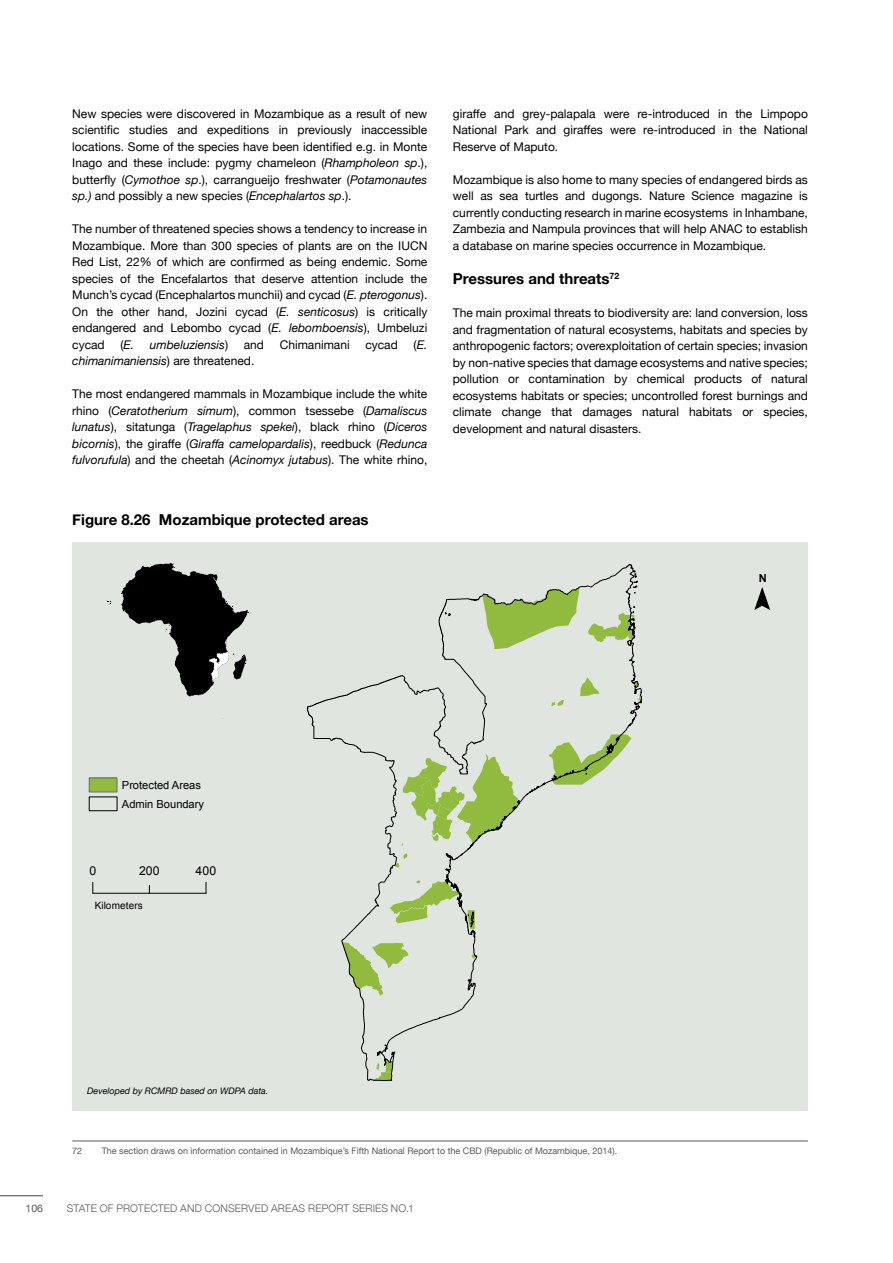
<style>
.page{position:relative;width:893px;height:1263px;background:#fff}
.page>*{position:absolute;margin:0;border:0;box-sizing:border-box;transform-origin:0 0}
.t1{font:700 15px "Helvetica Neue";color:#000}
.t2{font:12.3px "Arial";letter-spacing:.01em;color:#000}
.t3{font:12px/16.5px "Helvetica Neue";color:#000;text-align:justify}
.t4{font:italic 12px "Helvetica Neue";color:#000}
.t5{font:11.1px/18.9px "Arial";color:#000}
.t6{font:700 11.1px "Arial";color:#000}
.t7{font:300 10.5px "Helvetica Neue";letter-spacing:.015em;color:#58595b}
.t8{font:10.5px "Helvetica Neue";color:#58595b}
.t9{font:10.05px "Arial";color:#000}
.t10{font:9px "Helvetica Neue";color:#58595b}
.t11{font:italic 9px "Helvetica Neue";color:#000}
.s1{font-style:italic}
.s2{font-style:normal}
</style>
<div class="page">
<hr style="left:0;top:1195px;width:43px;height:1px;background:#58595b">
<div style="left:72px;top:542px;width:736px;height:569px;background:#e0e5e0"></div>
<svg style="left:754px;top:587px;width:16px;height:23px"></svg>
<svg style="left:307px;top:564px;width:335px;height:517px"></svg>
<svg style="left:121px;top:563px;width:128px;height:133px"></svg>
<hr style="left:93px;top:893px;width:113px;height:1px;background:#000">
<div style="left:89px;top:778px;width:28px;height:14px;background:#91bb3e"></div>
<div style="left:89px;top:778px;width:28px;height:14px;border:1px solid #6e6e6e"></div>
<div style="left:89px;top:797px;width:28px;height:14px;border:1px solid #000"></div>
<hr style="left:72px;top:1140px;width:736px;height:1px;background:#58595b">
<p class="t3" style="left:72px;top:106px;width:357px">New species were discovered in Mozambique as a result of new scientific studies and expeditions in previously inaccessible locations. Some of the species have been identified e.g. in Monte Inago and these include: pygmy chameleon (<span class="s1">Rhampholeon sp</span>.), butterfly (<span class="s1">Cymothoe sp</span>.), carrangueijo freshwater (<span class="s1">Potamonautes sp.)</span> and possibly a new species (<span class="s1">Encephalartos sp</span>.).</p>
<p class="t3" style="left:72px;top:221px;width:357px">The number of threatened species shows a tendency to increase in Mozambique. More than 300 species of plants are on the IUCN Red List, 22% of which are confirmed as being endemic. Some species of the Encefalartos that deserve attention include the Munch’s cycad (Encephalartos munchii) and cycad (<span class="s1">E. pterogonus</span>).<br>On the other hand, Jozini cycad (<span class="s1">E. senticosus</span>) is critically endangered and Lebombo cycad (<span class="s1">E. lebomboensis</span>), Umbeluzi cycad</p>
<p class="t4" style="left:120px;top:336px;width:109px"><span class="s2">(</span>E. umbeluziensis<span class="s2">)</span></p>
<p class="t3" style="left:244px;top:337px;width:22px">and</p>
<p class="t3" style="left:280px;top:337px;width:72px">Chimanimani</p>
<p class="t3" style="left:365px;top:337px;width:34px">cycad</p>
<p class="t4" style="left:414px;top:336px;width:15px"><span class="s2">(</span>E.</p>
<p class="t4" style="left:72px;top:352px;width:184px">chimanimaniensis<span class="s2">) are threatened.</span></p>
<p class="t3" style="left:72px;top:386px;width:357px">The most endangered mammals in Mozambique include the white rhino (<span class="s1">Ceratotherium simum</span>), common tsessebe (<span class="s1">Damaliscus lunatus</span>), sitatunga (<span class="s1">Tragelaphus spekei</span>), black rhino (<span class="s1">Diceros bicornis</span>), the giraffe (<span class="s1">Giraffa camelopardalis</span>), reedbuck (<span class="s1">Redunca fulvorufula</span>) and the cheetah (<span class="s1">Acinomyx jutabus</span>). The white rhino,</p>
<p class="t1" style="left:72px;top:508px;width:298px">Figure 8.26 Mozambique protected areas</p>
<p class="t3" style="left:453px;top:106px;width:357px">giraffe and grey-palapala were re-introduced in the Limpopo National Park and giraffes were re-introduced in the National Reserve of Maputo.</p>
<p class="t3" style="left:453px;top:172px;width:357px">Mozambique is also home to many species of endangered birds as well as sea turtles and dugongs. Nature Science magazine is currently conducting research in marine ecosystems in Inhambane, Zambezia and Nampula provinces that will help ANAC to establish a database on marine species occurrence in Mozambique.</p>
<p class="t1" style="left:453px;top:267px;width:168px">Pressures and threats<sup>72</sup></p>
<p class="t3" style="left:453px;top:305px;width:357px">The main proximal threats to biodiversity are: land conversion, loss and fragmentation of natural ecosystems, habitats and species by anthropogenic factors; overexploitation of certain species; invasion by non-native species that damage ecosystems and native species; pollution or contamination by chemical products of natural ecosystems habitats or species; uncontrolled forest burnings and climate change that damages natural habitats or species, development and natural disasters.</p>
<p class="t6" style="left:759px;top:570px;width:10px">N</p>
<p class="t5" style="left:122px;top:776px;width:84px">Protected Areas<br>Admin Boundary</p>
<p class="t2" style="left:89px;top:862px;width:8px">0</p>
<p class="t2" style="left:139px;top:862px;width:22px">200</p>
<p class="t2" style="left:196px;top:862px;width:22px">400</p>
<p class="t9" style="left:95px;top:898px;width:50px">Kilometers</p>
<p class="t11" style="left:87px;top:1084px;width:183px">Developed by RCMRD based on WDPA data.</p>
<p class="t10" style="left:72px;top:1145px;width:12px">72</p>
<p class="t10" style="left:102px;top:1145px;width:517px">The section draws on information contained in Mozambique’s Fifth National Report to the CBD (Republic of Mozambique, 2014).</p>
<p class="t8" style="left:26px;top:1200px;width:19px">106</p>
<p class="t7" style="left:67px;top:1200px;width:349px">STATE OF PROTECTED AND CONSERVED AREAS REPORT SERIES NO.1</p>
</div>
